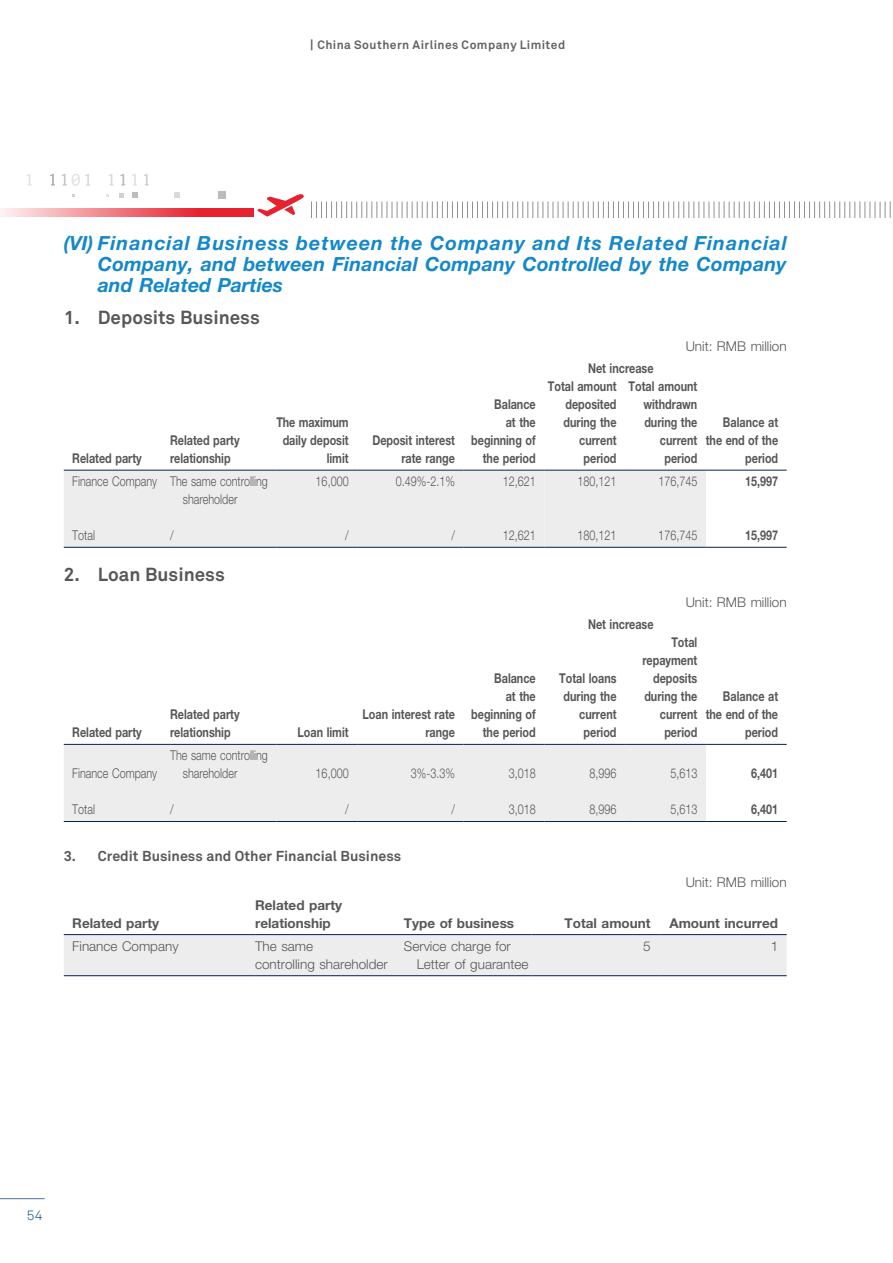
<style>
.page{position:relative;width:893px;height:1263px;background:#fff}
.page>*{position:absolute;margin:0;border:0;box-sizing:border-box;transform-origin:0 0}
.t1{font:italic 700 19.5px/21px "Helvetica Neue LT Std";letter-spacing:.01em;color:#1388ca;text-align:justify}
.t2{font:700 18.75px "Akkurat Pro";color:#575756}
.t3{font:700 14.25px "Akkurat Pro";color:#575756}
.t4{font:700 13.5px/18px "Helvetica Neue LT Std";color:#575756;text-align:right;scale:.8 1}
.t5{font:300 13.5px/18px "Helvetica Neue LT Std";color:#575756;scale:.8 1}
.t6{font:300 13.5px/18px "Helvetica Neue LT Std";color:#575756}
.t7{font:700 13.5px/18px "Helvetica Neue LT Std";color:#575756}
.t8{font:13.5px "Akkurat Light Pro";color:#004982}
.t9{font:700 12px "Akkurat Pro";letter-spacing:.04em;color:#636362}
.s1{font-family:"M Hei HK";font-weight:800}
</style>
<div class="page">
<div style="left:64px;top:471px;width:642px;height:76px;background:#ededed"></div>
<hr style="left:64px;top:470px;width:106px;height:1px;background:#00234e">
<hr style="left:170px;top:470px;width:106px;height:1px;background:#00234e">
<hr style="left:276px;top:470px;width:81px;height:1px;background:#00234e">
<hr style="left:357px;top:470px;width:106px;height:1px;background:#00234e">
<hr style="left:463px;top:470px;width:81px;height:1px;background:#00234e">
<hr style="left:544px;top:470px;width:81px;height:1px;background:#00234e">
<hr style="left:625px;top:470px;width:81px;height:1px;background:#00234e">
<hr style="left:706px;top:470px;width:81px;height:1px;background:#00234e">
<hr style="left:64px;top:547px;width:106px;height:1px;background:#00234e">
<hr style="left:170px;top:547px;width:106px;height:1px;background:#00234e">
<hr style="left:276px;top:547px;width:81px;height:1px;background:#00234e">
<hr style="left:357px;top:547px;width:106px;height:1px;background:#00234e">
<hr style="left:463px;top:547px;width:81px;height:1px;background:#00234e">
<hr style="left:544px;top:547px;width:81px;height:1px;background:#00234e">
<hr style="left:625px;top:547px;width:81px;height:1px;background:#00234e">
<hr style="left:706px;top:547px;width:81px;height:1px;background:#00234e">
<div style="left:64px;top:745px;width:642px;height:76px;background:#ededed"></div>
<hr style="left:64px;top:744px;width:106px;height:1px;background:#00234e">
<hr style="left:170px;top:744px;width:106px;height:1px;background:#00234e">
<hr style="left:276px;top:744px;width:81px;height:1px;background:#00234e">
<hr style="left:357px;top:744px;width:106px;height:1px;background:#00234e">
<hr style="left:463px;top:744px;width:81px;height:1px;background:#00234e">
<hr style="left:544px;top:744px;width:81px;height:1px;background:#00234e">
<hr style="left:625px;top:744px;width:81px;height:1px;background:#00234e">
<hr style="left:706px;top:744px;width:81px;height:1px;background:#00234e">
<hr style="left:64px;top:821px;width:106px;height:1px;background:#00234e">
<hr style="left:170px;top:821px;width:106px;height:1px;background:#00234e">
<hr style="left:276px;top:821px;width:81px;height:1px;background:#00234e">
<hr style="left:357px;top:821px;width:106px;height:1px;background:#00234e">
<hr style="left:463px;top:821px;width:81px;height:1px;background:#00234e">
<hr style="left:544px;top:821px;width:81px;height:1px;background:#00234e">
<hr style="left:625px;top:821px;width:81px;height:1px;background:#00234e">
<hr style="left:706px;top:821px;width:81px;height:1px;background:#00234e">
<div style="left:64px;top:935px;width:723px;height:40px;background:#ededed"></div>
<hr style="left:64px;top:934px;width:191px;height:1px;background:#00234e">
<hr style="left:255px;top:934px;width:149px;height:1px;background:#00234e">
<hr style="left:404px;top:934px;width:127px;height:1px;background:#00234e">
<hr style="left:531px;top:934px;width:128px;height:1px;background:#00234e">
<hr style="left:659px;top:934px;width:128px;height:1px;background:#00234e">
<hr style="left:64px;top:975px;width:191px;height:1px;background:#00234e">
<hr style="left:255px;top:975px;width:149px;height:1px;background:#00234e">
<hr style="left:404px;top:975px;width:127px;height:1px;background:#00234e">
<hr style="left:531px;top:975px;width:128px;height:1px;background:#00234e">
<hr style="left:659px;top:975px;width:128px;height:1px;background:#00234e">
<hr style="left:0;top:1198px;width:45px;height:1px;background:#6183b1">
<svg style="left:0;top:208px;width:253px;height:8px"></svg>
<svg style="left:257px;top:194px;width:47px;height:23px"></svg>
<svg style="left:311px;top:201px;width:580px;height:17px"></svg>
<svg style="left:119px;top:193px;width:5px;height:5px"></svg>
<svg style="left:174px;top:192px;width:5px;height:6px"></svg>
<svg style="left:132px;top:192px;width:6px;height:6px"></svg>
<div style="left:218px;top:192px;width:7px;height:7px;background:#bcbcbc"></div>
<svg style="left:26px;top:174px;width:5px;height:12px"></svg>
<svg style="left:120px;top:174px;width:5px;height:12px"></svg>
<svg style="left:50px;top:174px;width:5px;height:12px"></svg>
<svg style="left:132px;top:174px;width:5px;height:12px"></svg>
<svg style="left:144px;top:174px;width:5px;height:12px"></svg>
<svg style="left:62px;top:174px;width:28px;height:12px"></svg>
<svg style="left:108px;top:174px;width:5px;height:12px"></svg>
<p class="t9" style="left:310px;top:38px;width:257px"><span class="s1">|</span> China Southern Airlines Company Limited</p>
<h1 class="t1" style="left:98px;top:232px;width:690px;text-indent:-34px">(VI) Financial Business between the Company and Its Related Financial Company, and between Financial Company Controlled by the Company and Related Parties</h1>
<h2 class="t2" style="left:64px;top:306px;width:198px">1. Deposits Business</h2>
<p class="t6" style="left:686px;top:337px;width:103px">Unit: RMB million</p>
<p class="t4" style="left:588px;top:359px;width:83px">Net increase</p>
<p class="t4" style="left:72px;top:449px;width:88px">Related party</p>
<p class="t4" style="left:170px;top:431px;width:88px;text-align:left">Related party relationship</p>
<p class="t4" style="left:276px;top:413px;width:92px">The maximum daily deposit limit</p>
<p class="t4" style="left:372px;top:431px;width:105px">Deposit interest rate range</p>
<p class="t4" style="left:471px;top:395px;width:82px">Balance<br>at the beginning of the period</p>
<p class="t4" style="left:548px;top:377px;width:87px">Total amount deposited during the current period</p>
<p class="t4" style="left:629px;top:377px;width:87px">Total amount withdrawn during the current period</p>
<p class="t4" style="left:706px;top:413px;width:92px">Balance at the end of the period</p>
<p class="t5" style="left:183px;top:472px;width:108px;text-indent:-111px">Finance Company The same controlling shareholder</p>
<p class="t5" style="left:316px;top:472px;width:43px">16,000</p>
<p class="t5" style="left:396px;top:472px;width:76px">0.49%-2.1%</p>
<p class="t5" style="left:503px;top:472px;width:43px">12,621</p>
<p class="t5" style="left:577px;top:472px;width:50px">180,121</p>
<p class="t5" style="left:658px;top:472px;width:50px">176,745</p>
<p class="t4" style="left:745px;top:472px;width:43px">15,997</p>
<p class="t5" style="left:72px;top:526px;width:30px">Total</p>
<p class="t5" style="left:170px;top:526px;width:6px">/</p>
<p class="t5" style="left:345px;top:526px;width:6px">/</p>
<p class="t5" style="left:451px;top:526px;width:6px">/</p>
<p class="t5" style="left:503px;top:526px;width:43px">12,621</p>
<p class="t5" style="left:577px;top:526px;width:50px">180,121</p>
<p class="t5" style="left:658px;top:526px;width:50px">176,745</p>
<p class="t4" style="left:745px;top:526px;width:43px">15,997</p>
<h2 class="t2" style="left:64px;top:562px;width:163px">2. Loan Business</h2>
<p class="t6" style="left:686px;top:593px;width:103px">Unit: RMB million</p>
<p class="t4" style="left:588px;top:615px;width:83px">Net increase</p>
<p class="t4" style="left:72px;top:723px;width:88px">Related party</p>
<p class="t5" style="left:72px;top:764px;width:108px">Finance Company</p>
<p class="t4" style="left:170px;top:705px;width:88px;text-align:left">Related party relationship</p>
<p class="t5" style="left:183px;top:746px;width:108px;text-indent:-13px">The same controlling shareholder</p>
<p class="t4" style="left:298px;top:723px;width:65px">Loan limit</p>
<p class="t4" style="left:363px;top:705px;width:117px">Loan interest rate range</p>
<p class="t4" style="left:471px;top:669px;width:82px">Balance<br>at the beginning of the period</p>
<p class="t4" style="left:559px;top:669px;width:73px">Total loans during the current period</p>
<p class="t4" style="left:642px;top:633px;width:70px">Total repayment deposits during the current period</p>
<p class="t4" style="left:706px;top:687px;width:92px">Balance at the end of the period</p>
<p class="t5" style="left:316px;top:764px;width:43px">16,000</p>
<p class="t5" style="left:411px;top:764px;width:57px">3%-3.3%</p>
<p class="t5" style="left:509px;top:764px;width:35px">3,018</p>
<p class="t5" style="left:590px;top:764px;width:35px">8,996</p>
<p class="t5" style="left:670px;top:764px;width:35px">5,613</p>
<p class="t4" style="left:751px;top:764px;width:35px">6,401</p>
<p class="t5" style="left:72px;top:800px;width:30px">Total</p>
<p class="t5" style="left:170px;top:800px;width:6px">/</p>
<p class="t5" style="left:345px;top:800px;width:6px">/</p>
<p class="t5" style="left:451px;top:800px;width:6px">/</p>
<p class="t5" style="left:509px;top:800px;width:35px">3,018</p>
<p class="t5" style="left:589px;top:800px;width:35px">8,996</p>
<p class="t5" style="left:670px;top:800px;width:35px">5,613</p>
<p class="t4" style="left:751px;top:800px;width:35px">6,401</p>
<p class="t3" style="left:64px;top:847px;width:339px">3. Credit Business and Other Financial Business</p>
<p class="t6" style="left:686px;top:873px;width:103px">Unit: RMB million</p>
<p class="t7" style="left:72px;top:913px;width:88px">Related party</p>
<p class="t7" style="left:255px;top:895px;width:88px">Related party relationship</p>
<p class="t7" style="left:404px;top:913px;width:112px">Type of business</p>
<p class="t7" style="left:565px;top:913px;width:87px">Total amount</p>
<p class="t7" style="left:669px;top:913px;width:110px">Amount incurred</p>
<p class="t6" style="left:72px;top:936px;width:108px">Finance Company</p>
<p class="t6" style="left:255px;top:936px;width:134px">The same<br>controlling shareholder</p>
<p class="t6" style="left:417px;top:936px;width:113px;text-indent:-13px">Service charge for<br>Letter of guarantee</p>
<p class="t6" style="left:643px;top:936px;width:9px">5</p>
<p class="t6" style="left:771px;top:936px;width:9px">1</p>
<p class="t8" style="left:27px;top:1207px;width:17px">54</p>
</div>
